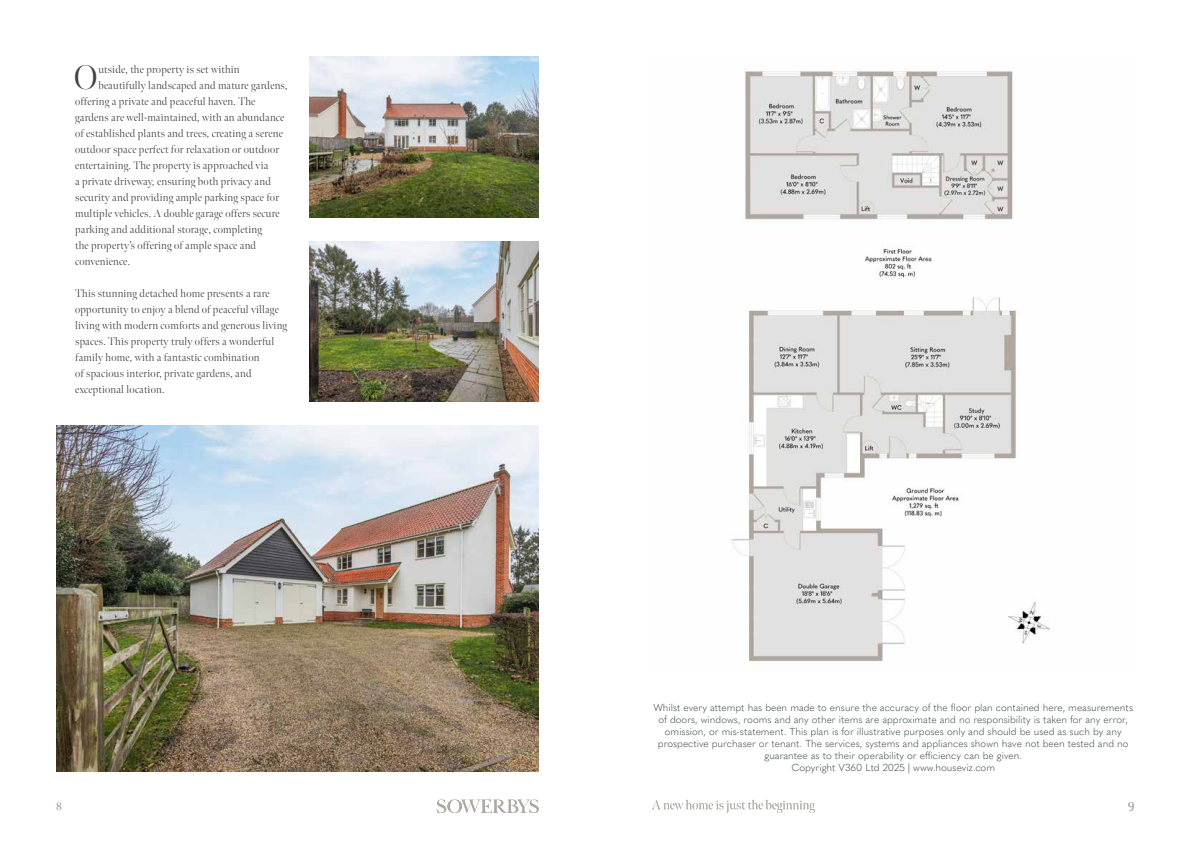
<style>
.page{position:relative;width:1191px;height:842px;background:#fff}
.page>*{position:absolute;margin:0;border:0;box-sizing:border-box;transform-origin:0 0}
.t1{font:300 34px "Meno Banner";color:#434141}
.t2{font:300 13px "Meno Banner";color:#ada8a0}
.t3{font:300 11px/16px "Meno Banner";letter-spacing:.02em;color:#434141}
.t4{font:300 11px "Meno Banner";color:#ada8a0}
.t5{font:300 10px/12px "Quasimoda";color:#3e4b47;text-align:center}
</style>
<div class="page">
<svg style="left:437px;top:799px;width:102px;height:14px"></svg>
<svg style="left:652px;top:800px;width:162px;height:13px"></svg>
<img style="left:732px;top:69px;width:318px;height:597px">
<img style="left:57px;top:426px;width:482px;height:345px">
<img style="left:310px;top:57px;width:229px;height:160px">
<img style="left:310px;top:241px;width:229px;height:161px">
<h1 class="t1" style="left:74px;top:57px;width:25px">O</h1>
<p class="t3" style="left:98px;top:62px;width:143px">utside, the property is set within</p>
<p class="t3" style="left:98px;top:78px;width:191px">beautifully landscaped and mature gardens,</p>
<p class="t3" style="left:75px;top:94px;width:182px">offering a private and peaceful haven. The</p>
<p class="t3" style="left:75px;top:110px;width:211px">gardens are well-maintained, with an abundance</p>
<p class="t3" style="left:75px;top:126px;width:209px">of established plants and trees, creating a serene</p>
<p class="t3" style="left:75px;top:142px;width:206px">outdoor space perfect for relaxation or outdoor</p>
<p class="t3" style="left:75px;top:158px;width:195px">entertaining. The property is approached via</p>
<p class="t3" style="left:75px;top:174px;width:197px">a private driveway, ensuring both privacy and</p>
<p class="t3" style="left:75px;top:190px;width:205px">security and providing ample parking space for</p>
<p class="t3" style="left:75px;top:206px;width:206px">multiple vehicles. A double garage offers secure</p>
<p class="t3" style="left:75px;top:222px;width:188px">parking and additional storage, completing</p>
<p class="t3" style="left:75px;top:238px;width:182px">the property’s offering of ample space and</p>
<p class="t3" style="left:75px;top:254px;width:56px">convenience.</p>
<p class="t3" style="left:75px;top:286px;width:214px">This stunning detached home presents a rare opportunity to enjoy a blend of peaceful village living with modern comforts and generous living spaces. This property truly offers a wonderful family home, with a fantastic combination<br>of spacious interior, private gardens, and exceptional location.</p>
<p class="t5" style="left:653px;top:700px;width:481px">Whilst every attempt has been made to ensure the accuracy of the floor plan contained here, measurements of doors, windows, rooms and any other items are approximate and no responsibility is taken for any error, omission, or mis-statement. This plan is for illustrative purposes only and should be used as such by any prospective purchaser or tenant. The services, systems and appliances shown have not been tested and no guarantee as to their operability or efficiency can be given.<br>Copyright V360 Ltd 2025 | www.houseviz.com</p>
<p class="t4" style="left:57px;top:799px;width:7px">8</p>
<p class="t2" style="left:1128px;top:798px;width:8px">9</p>
</div>
